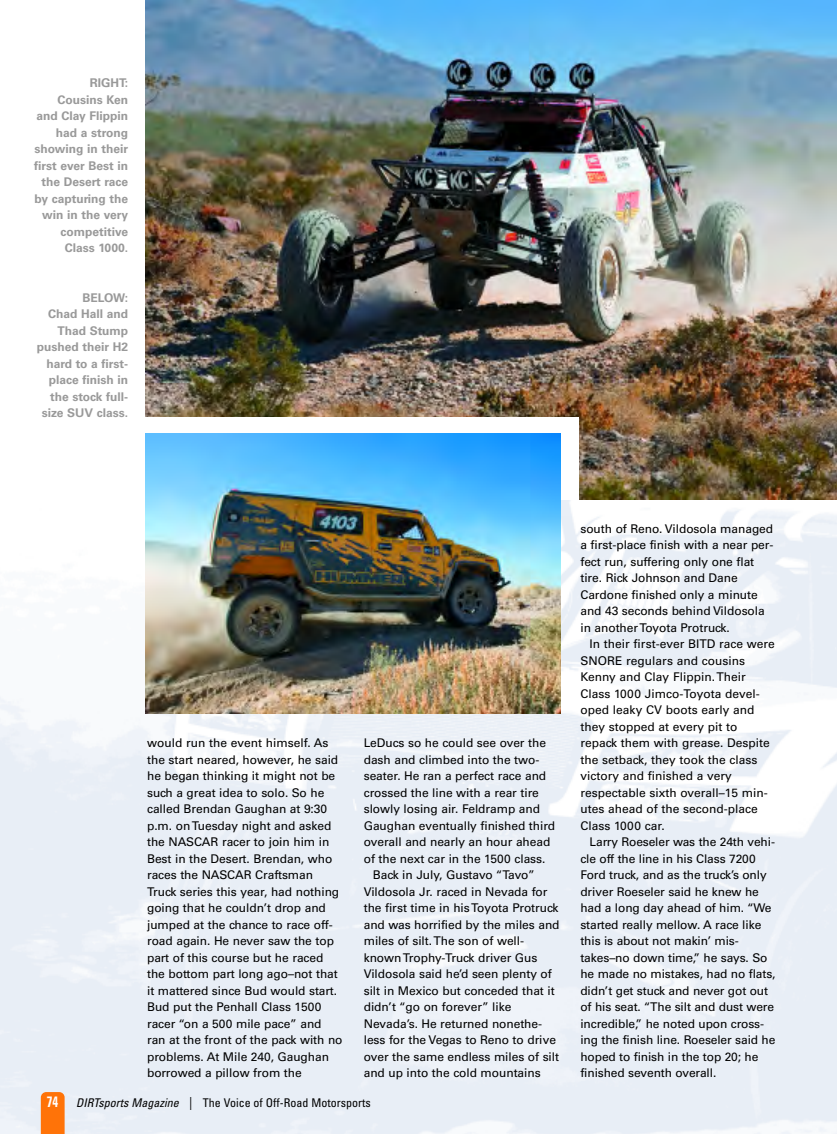
<style>
.page{position:relative;width:837px;height:1134px;background:#fff}
.page>*{position:absolute;margin:0;border:0;box-sizing:border-box;transform-origin:0 0}
.t1{font:12px/16.5px "Univers";letter-spacing:-.005em;color:#000}
.t2{font:700 12px/16.5px "Univers";color:#999;text-align:right}
.t3{font:condensed 12px "Univers";color:#000}
.s1{font-weight:700;font-size:15px;color:#fff}
.s2{font-style:italic}
.s3{font-weight:300;font-stretch:ultra-condensed;font-size:18px}
</style>
<div class="page">
<img style="left:0;top:66px;width:837px;height:1068px">
<svg style="left:41px;top:1092px;width:24px;height:42px"></svg>
<img style="left:146px;top:0;width:691px;height:500px">
<div style="left:146px;top:417px;width:433px;height:83px;background:#fff"></div>
<img style="left:146px;top:434px;width:415px;height:280px">
<p class="t2" style="left:34px;top:76px;width:96px">RIGHT:<br>Cousins Ken and Clay Flippin had a strong showing in their first ever Best in the Desert race by capturing the win in the very competitive<br>Class 1000.</p>
<p class="t2" style="left:37px;top:290px;width:93px">BELOW:<br>Chad Hall and<br>Thad Stump pushed their H2 hard to a first&shy;place finish in the stock full&shy;size SUV class.</p>
<p class="t1" style="left:147px;top:736px;width:197px">would run the event himself. As the start neared, however, he said he began thinking it might not be such a great idea to solo. So he called Brendan Gaughan at 9:30 p.m. on Tuesday night and asked the NASCAR racer to join him in<br>Best in the Desert. Brendan, who races the NASCAR Craftsman<br>Truck series this year, had nothing going that he couldn’t drop and jumped at the chance to race off&shy;road again. He never saw the top part of this course but he raced the bottom part long ago–not that it mattered since Bud would start.<br>Bud put the Penhall Class 1500 racer “on a 500 mile pace” and ran at the front of the pack with no problems. At Mile 240, Gaughan borrowed a pillow from the</p>
<p class="t1" style="left:364px;top:736px;width:184px">LeDucs so he could see over the</p>
<p class="t1" style="left:364px;top:752px;width:177px">dash and climbed into the two-</p>
<p class="t1" style="left:364px;top:769px;width:184px">seater. He ran a perfect race and</p>
<p class="t1" style="left:364px;top:785px;width:177px">crossed the line with a rear tire</p>
<p class="t1" style="left:364px;top:802px;width:178px">slowly losing air. Feldramp and</p>
<p class="t1" style="left:364px;top:818px;width:193px">Gaughan eventually finished third</p>
<p class="t1" style="left:364px;top:835px;width:188px">overall and nearly an hour ahead</p>
<p class="t1" style="left:364px;top:851px;width:183px">of the next car in the 1500 class.</p>
<p class="t1" style="left:373px;top:868px;width:164px">Back in July, Gustavo “Tavo”</p>
<p class="t1" style="left:364px;top:884px;width:185px">Vildosola Jr. raced in Nevada for</p>
<p class="t1" style="left:364px;top:901px;width:196px">the first time in his Toyota Protruck</p>
<p class="t1" style="left:364px;top:917px;width:197px">and was horrified by the miles and</p>
<p class="t1" style="left:364px;top:934px;width:162px">miles of silt. The son of well-</p>
<p class="t1" style="left:364px;top:950px;width:175px">known Trophy-Truck driver Gus</p>
<p class="t1" style="left:364px;top:967px;width:190px">Vildosola said he’d seen plenty of</p>
<p class="t1" style="left:364px;top:983px;width:193px">silt in Mexico but conceded that it</p>
<p class="t1" style="left:364px;top:1000px;width:149px">didn’t “go on forever” like</p>
<p class="t1" style="left:364px;top:1016px;width:180px">Nevada’s. He returned nonethe-</p>
<p class="t1" style="left:364px;top:1033px;width:194px">less for the Vegas to Reno to drive</p>
<p class="t1" style="left:364px;top:1049px;width:197px">over the same endless miles of silt</p>
<p class="t1" style="left:364px;top:1066px;width:179px">and up into the cold mountains</p>
<p class="t3" style="left:47px;top:1099px;width:325px"><span class="s1">74</span> <span class="s2">DIRTsports Magazine</span> <span class="s3">I</span> The Voice of Off-Road Motorsports</p>
<p class="t1" style="left:580px;top:521px;width:195px">south of Reno. Vildosola managed a first-place finish with a near per&shy;fect run, suffering only one flat tire. Rick Johnson and Dane<br>Cardone finished only a minute and 43 seconds behind Vildosola in another Toyota Protruck.</p>
<p class="t1" style="left:580px;top:637px;width:196px;text-indent:9px">In their first-ever BITD race were<br>SNORE regulars and cousins<br>Kenny and Clay Flippin. Their<br>Class 1000 Jimco-Toyota devel&shy;oped leaky CV boots early and they stopped at every pit to repack them with grease. Despite the setback, they took the class victory and finished a very respectable sixth overall–15 min&shy;utes ahead of the second-place<br>Class 1000 car.</p>
<p class="t1" style="left:580px;top:835px;width:197px;text-indent:9px">Larry Roeseler was the 24th vehi&shy;cle off the line in his Class 7200<br>Ford truck, and as the truck’s only driver Roeseler said he knew he had a long day ahead of him. “We started really mellow. A race like this is about not makin’ mis&shy;takes–no down time,” he says. So he made no mistakes, had no flats, didn’t get stuck and never got out of his seat. “The silt and dust were incredible,” he noted upon cross&shy;ing the finish line. Roeseler said he hoped to finish in the top 20; he finished seventh overall.</p>
</div>
